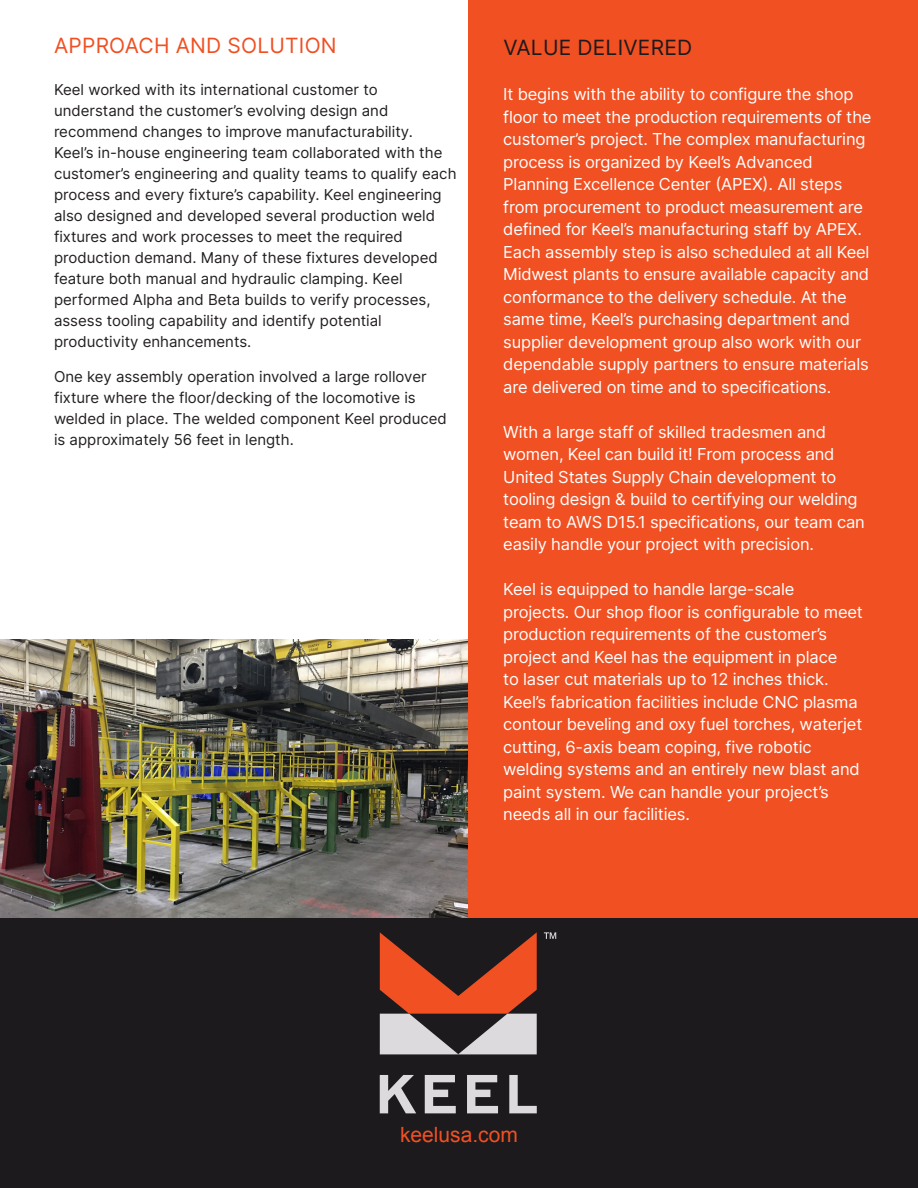
<style>
.page{position:relative;width:918px;height:1188px;background:#fff}
.page>*{position:absolute;margin:0;border:0;box-sizing:border-box;transform-origin:0 0}
.t1{font:21px "Inter";letter-spacing:.01em;color:#f05022}
.t2{font:21px "Inter";letter-spacing:.01em;color:#1c1a1d}
.t3{font:21px "Arial";color:#f05022}
.t4{font:16.5px/22.5px "Inter";letter-spacing:-.01em;color:#fff}
.t5{font:15px/21px "Inter";color:#231f20}
</style>
<div class="page">
<div style="left:0;top:918px;width:918px;height:270px;background:#1c1a1d"></div>
<svg style="left:380px;top:1075px;width:36px;height:38px"></svg>
<svg style="left:425px;top:1075px;width:31px;height:38px"></svg>
<svg style="left:467px;top:1075px;width:31px;height:38px"></svg>
<svg style="left:509px;top:1075px;width:28px;height:38px"></svg>
<svg style="left:544px;top:932px;width:12px;height:7px"></svg>
<svg style="left:380px;top:932px;width:157px;height:122px"></svg>
<div style="left:468px;top:0;width:450px;height:918px;background:#f05022"></div>
<img style="left:0;top:639px;width:468px;height:279px">
<p class="t1" style="left:54px;top:30px;width:284px">APPROACH AND SOLUTION</p>
<p class="t5" style="left:54px;top:79px;width:404px">Keel worked with its international customer to understand the customer’s evolving design and recommend changes to improve manufacturability.<br>Keel’s in-house engineering team collaborated with the customer’s engineering and quality teams to qualify each process and every fixture’s capability. Keel engineering also designed and developed several production weld fixtures and work processes to meet the required production demand. Many of these fixtures developed feature both manual and hydraulic clamping. Keel performed Alpha and Beta builds to verify processes, assess tooling capability and identify potential productivity enhancements.</p>
<p class="t5" style="left:54px;top:366px;width:394px">One key assembly operation involved a large rollover fixture where the floor/decking of the locomotive is welded in place. The welded component Keel produced is approximately 56 feet in length.</p>
<p class="t2" style="left:503px;top:32px;width:190px">VALUE DELIVERED</p>
<p class="t4" style="left:503px;top:83px;width:370px">It begins with the ability to configure the shop floor to meet the production requirements of the customer’s project. The complex manufacturing process is organized by Keel’s Advanced Planning Excellence Center (APEX). All steps from procurement to product measurement are defined for Keel’s manufacturing staff by APEX.<br>Each assembly step is also scheduled at all Keel Midwest plants to ensure available capacity and conformance to the delivery schedule. At the same time, Keel’s purchasing department and supplier development group also work with our dependable supply partners to ensure materials are delivered on time and to specifications.</p>
<p class="t4" style="left:503px;top:420px;width:363px">With a large staff of skilled tradesmen and women, Keel can build it! From process and United States Supply Chain development to tooling design &amp; build to certifying our welding team to AWS D15.1 specifications, our team can easily handle your project with precision.</p>
<p class="t4" style="left:503px;top:578px;width:361px">Keel is equipped to handle large-scale projects. Our shop floor is configurable to meet production requirements of the customer’s project and Keel has the equipment in place<br>to laser cut materials up to 12 inches thick.<br>Keel’s fabrication facilities include CNC plasma contour beveling and oxy fuel torches, waterjet cutting, 6-axis beam coping, five robotic welding systems and an entirely new blast and paint system. We can handle your project’s needs all in our facilities.</p>
<p class="t3" style="left:400px;top:1121px;width:119px">keelusa.com</p>
</div>
